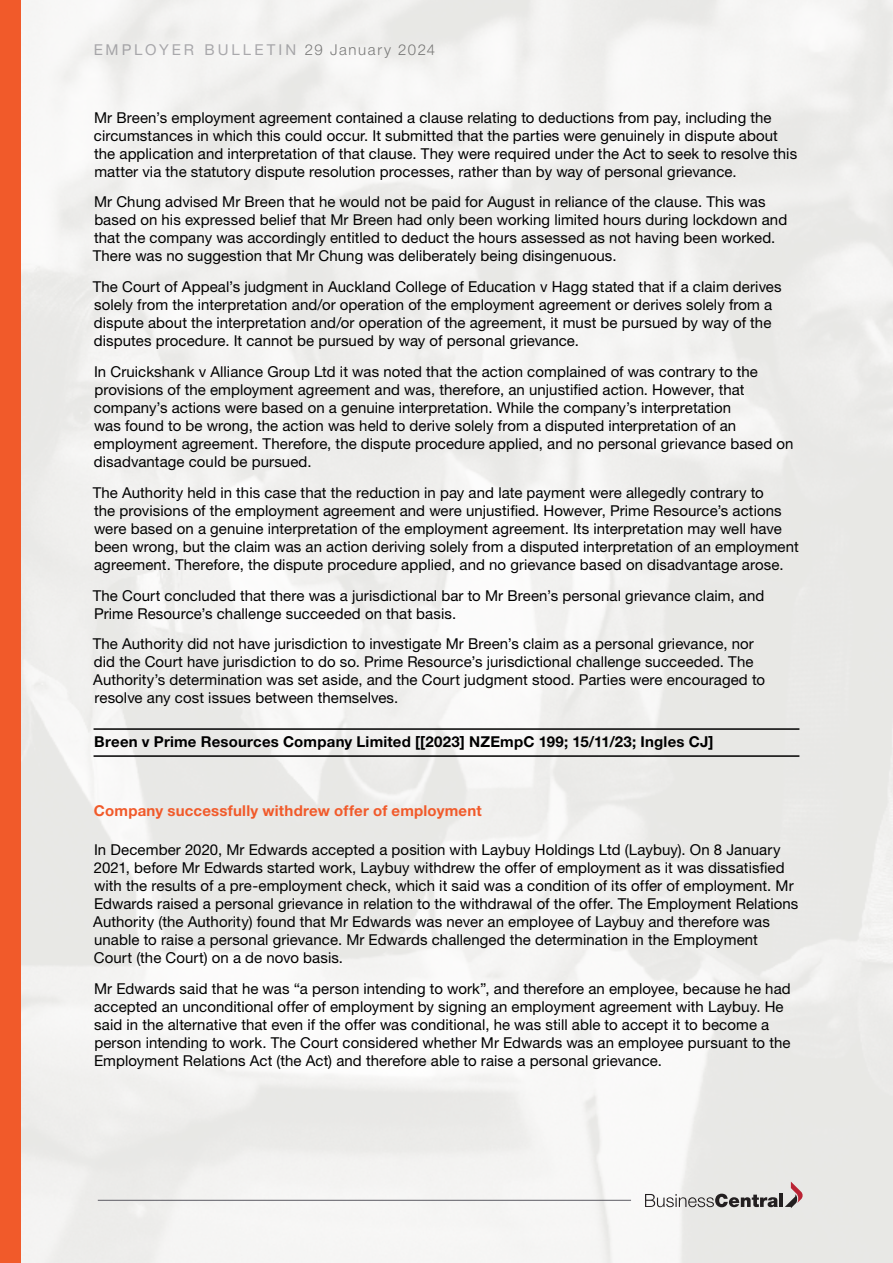
<style>
.page{position:relative;width:893px;height:1263px;background:#fff}
.page>*{position:absolute;margin:0;border:0;box-sizing:border-box;transform-origin:0 0}
.t1{font:15px/18px "Helvetica Neue LT Pro";letter-spacing:.005em;color:#000}
.t2{font:700 15px "Helvetica Neue LT Pro";letter-spacing:.015em;color:#000}
.t3{font:700 15px "Helvetica Neue LT Pro";letter-spacing:.015em;color:#f15a2a}
.t4{font:15px "Helvetica Neue LT Pro";letter-spacing:.2em;color:#5c5b63}
.s1{font-weight:300;color:#000}
</style>
<div class="page">
<img style="left:21px;top:0;width:872px;height:1263px">
<hr style="left:98px;top:1200px;width:533px;height:1px;background:#5c5b63">
<svg style="left:645px;top:1194px;width:133px;height:13px;background:#a19f9e"></svg>
<hr style="left:779px;top:1194px;width:4px;height:13px;background:#231f20">
<svg style="left:785px;top:1181px;width:18px;height:27px"></svg>
<div style="left:0;top:0;width:21px;height:1263px;background:#f15a2a"></div>
<hr style="left:94px;top:728px;width:705px;height:2px;background:#000">
<hr style="left:94px;top:755px;width:705px;height:2px;background:#000">
<p class="t4" style="left:94px;top:41px;width:343px">EMPLOYER BULLETIN <span class="s1">29 January 2024</span></p>
<p class="t1" style="left:94px;top:108px;width:705px">Mr Breen’s employment agreement contained a clause relating to deductions from pay, including the circumstances in which this could occur. It submitted that the parties were genuinely in dispute about the application and interpretation of that clause. They were required under the Act to seek to resolve this matter via the statutory dispute resolution processes, rather than by way of personal grievance.</p>
<p class="t1" style="left:93px;top:193px;width:696px">Mr Chung advised Mr Breen that he would not be paid for August in reliance of the clause. This was based on his expressed belief that Mr Breen had only been working limited hours during lockdown and that the company was accordingly entitled to deduct the hours assessed as not having been worked.<br>There was no suggestion that Mr Chung was deliberately being disingenuous.</p>
<p class="t1" style="left:93px;top:278px;width:690px">The Court of Appeal’s judgment in Auckland College of Education v Hagg stated that if a claim derives solely from the interpretation and/or operation of the employment agreement or derives solely from a dispute about the interpretation and/or operation of the agreement, it must be pursued by way of the disputes procedure. It cannot be pursued by way of personal grievance.</p>
<p class="t1" style="left:94px;top:362px;width:701px">In Cruickshank v Alliance Group Ltd it was noted that the action complained of was contrary to the provisions of the employment agreement and was, therefore, an unjustified action. However, that company’s actions were based on a genuine interpretation. While the company’s interpretation<br>was found to be wrong, the action was held to derive solely from a disputed interpretation of an employment agreement. Therefore, the dispute procedure applied, and no personal grievance based on disadvantage could be pursued.</p>
<p class="t1" style="left:93px;top:483px;width:708px">The Authority held in this case that the reduction in pay and late payment were allegedly contrary to<br>the provisions of the employment agreement and were unjustified. However, Prime Resource’s actions were based on a genuine interpretation of the employment agreement. Its interpretation may well have been wrong, but the claim was an action deriving solely from a disputed interpretation of an employment agreement. Therefore, the dispute procedure applied, and no grievance based on disadvantage arose.</p>
<p class="t1" style="left:93px;top:586px;width:673px">The Court concluded that there was a jurisdictional bar to Mr Breen’s personal grievance claim, and<br>Prime Resource’s challenge succeeded on that basis.</p>
<p class="t1" style="left:93px;top:635px;width:674px">The Authority did not have jurisdiction to investigate Mr Breen’s claim as a personal grievance, nor did the Court have jurisdiction to do so. Prime Resource’s jurisdictional challenge succeeded. The Authority’s determination was set aside, and the Court judgment stood. Parties were encouraged to resolve any cost issues between themselves.</p>
<p class="t2" style="left:94px;top:732px;width:621px">Breen v Prime Resources Company Limited [[2023] NZEmpC 199; 15/11/23; Ingles CJ]</p>
<p class="t3" style="left:94px;top:801px;width:389px">Company successfully withdrew offer of employment</p>
<p class="t1" style="left:93px;top:840px;width:707px">In December 2020, Mr Edwards accepted a position with Laybuy Holdings Ltd (Laybuy). On 8 January 2021, before Mr Edwards started work, Laybuy withdrew the offer of employment as it was dissatisfied with the results of a pre-employment check, which it said was a condition of its offer of employment. Mr Edwards raised a personal grievance in relation to the withdrawal of the offer. The Employment Relations Authority (the Authority) found that Mr Edwards was never an employee of Laybuy and therefore was unable to raise a personal grievance. Mr Edwards challenged the determination in the Employment Court (the Court) on a de novo basis.</p>
<p class="t1" style="left:94px;top:979px;width:698px">Mr Edwards said that he was “a person intending to work”, and therefore an employee, because he had accepted an unconditional offer of employment by signing an employment agreement with Laybuy. He said in the alternative that even if the offer was conditional, he was still able to accept it to become a person intending to work. The Court considered whether Mr Edwards was an employee pursuant to the Employment Relations Act (the Act) and therefore able to raise a personal grievance.</p>
</div>
